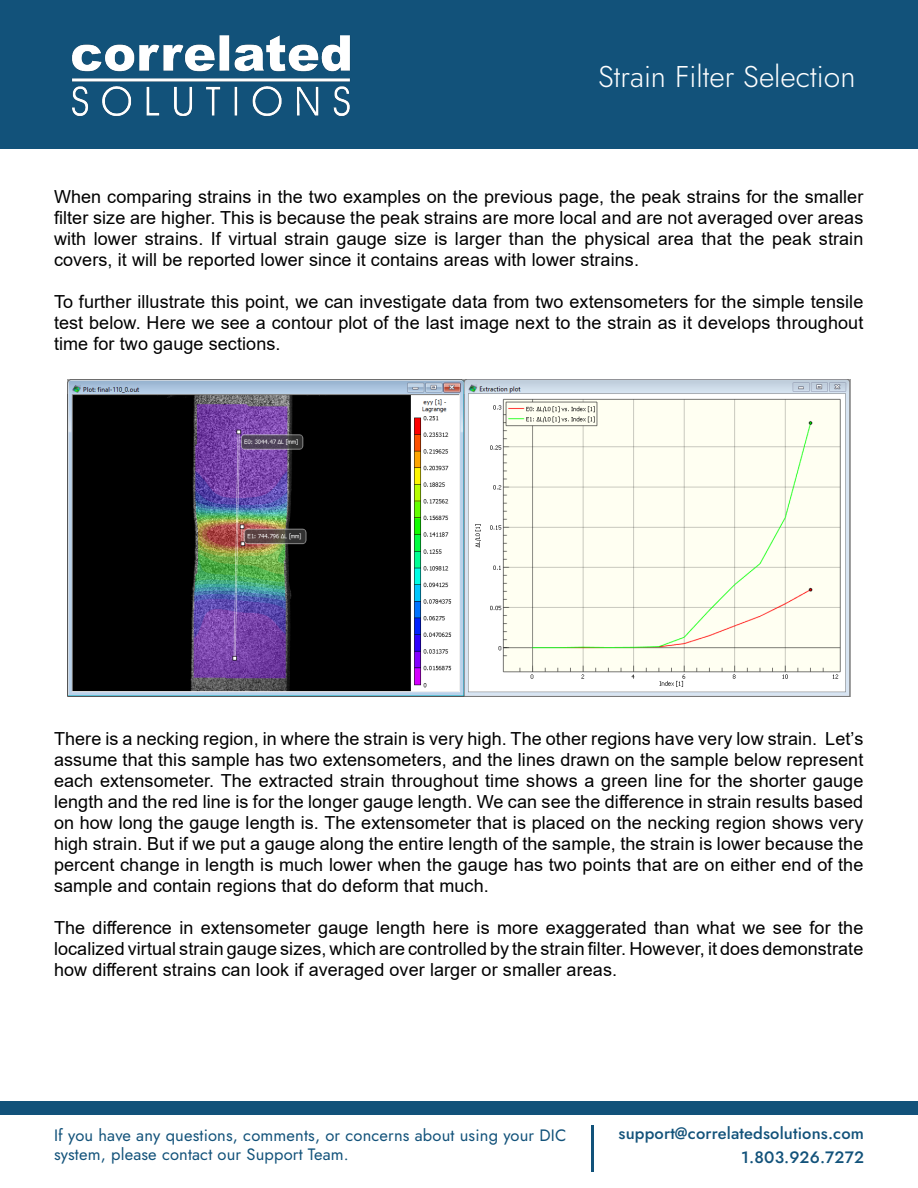
<style>
.page{position:relative;width:918px;height:1188px;background:#fff}
.page>*{position:absolute;margin:0;border:0;box-sizing:border-box;transform-origin:0 0}
.t1{font:300 30px "Jost";color:#fff}
.t2{font:18px/21px "Arial";letter-spacing:.005em;color:#000;text-align:justify}
.t3{font:16.5px/19.5px "Jost";letter-spacing:.01em;color:#12527a}
.t4{font:500 16.5px/24px "Jost";letter-spacing:.01em;color:#12527a;text-align:right}
</style>
<div class="page">
<div style="left:0;top:0;width:918px;height:148px;background:#12527a"></div>
<img style="left:72px;top:35px;width:278px;height:82px">
<div style="left:0;top:1102px;width:918px;height:13px;background:#12527a"></div>
<hr style="left:591px;top:1125px;width:3px;height:46px;background:#12527a">
<img style="left:67px;top:380px;width:784px;height:316px">
<h1 class="t1" style="left:598px;top:56px;width:259px">Strain Filter Selection</h1>
<p class="t2" style="left:54px;top:186px;width:811px">When comparing strains in the two examples on the previous page, the peak strains for the smaller filter size are higher. This is because the peak strains are more local and are not averaged over areas with lower strains. If virtual strain gauge size is larger than the physical area that the peak strain covers, it will be reported lower since it contains areas with lower strains.</p>
<p class="t2" style="left:54px;top:291px;width:811px">To further illustrate this point, we can investigate data from two extensometers for the simple tensile test below. Here we see a contour plot of the last image next to the strain as it develops throughout time for two gauge sections.</p>
<p class="t2" style="left:54px;top:728px;width:811px">There is a necking region, in where the strain is very high. The other regions have very low strain. Let’s assume that this sample has two extensometers, and the lines drawn on the sample below represent each extensometer. The extracted strain throughout time shows a green line for the shorter gauge length and the red line is for the longer gauge length. We can see the difference in strain results based on how long the gauge length is. The extensometer that is placed on the necking region shows very high strain. But if we put a gauge along the entire length of the sample, the strain is lower because the percent change in length is much lower when the gauge has two points that are on either end of the sample and contain regions that do deform that much.</p>
<p class="t2" style="left:54px;top:917px;width:811px">The difference in extensometer gauge length here is more exaggerated than what we see for the localized virtual strain gauge sizes, which are controlled by the strain filter. However, it does demonstrate how different strains can look if averaged over larger or smaller areas.</p>
<p class="t3" style="left:54px;top:1125px;width:514px">If you have any questions, comments, or concerns about using your DIC system, please contact our Support Team.</p>
<p class="t4" style="left:619px;top:1121px;width:247px">support@correlatedsolutions.com<br>1.803.926.7272</p>
</div>
